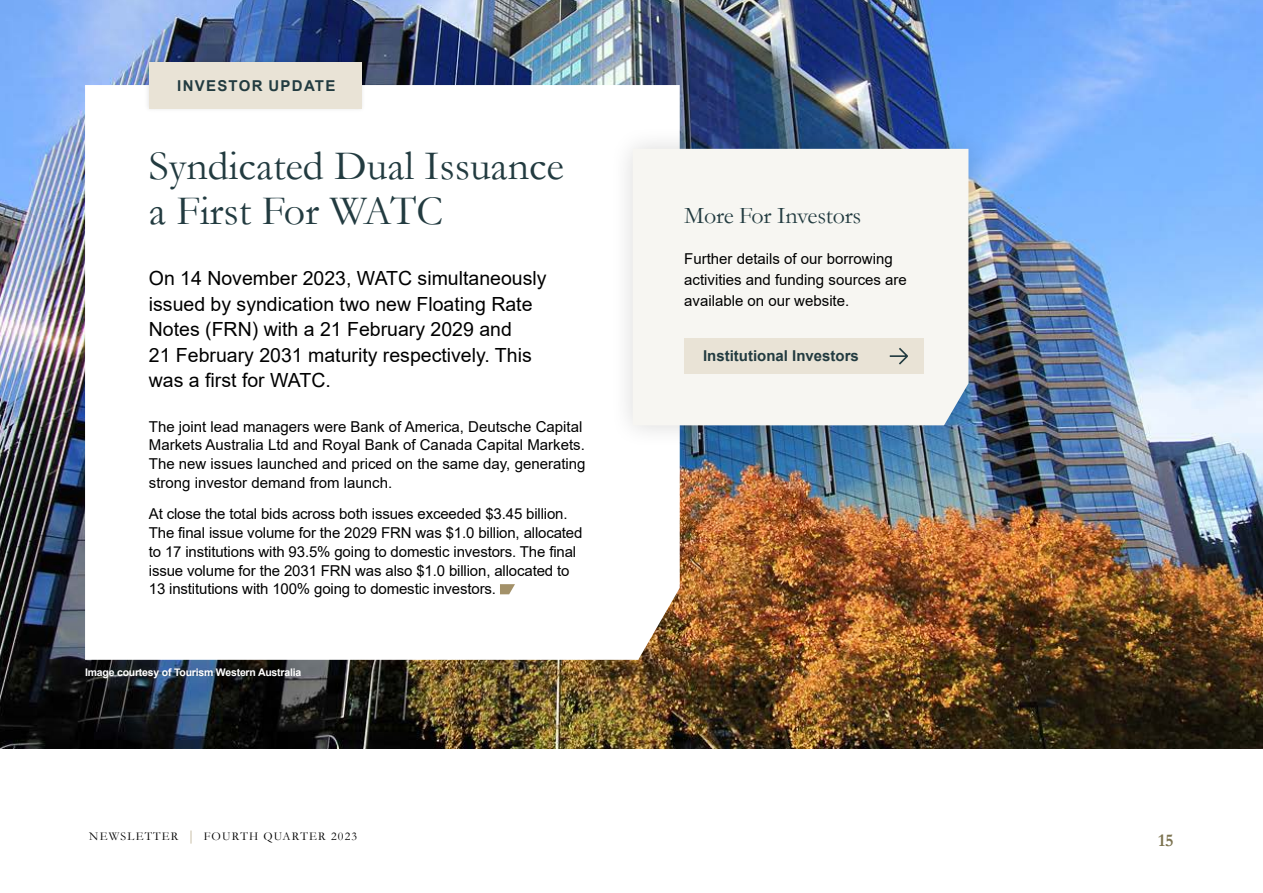
<style>
.page{position:relative;width:1263px;height:893px;background:#fff}
.page>*{position:absolute;margin:0;border:0;box-sizing:border-box;transform-origin:0 0}
.t1{font:42px/45px "Garamond";color:#223b40}
.t2{font:24px "Garamond";letter-spacing:-.01em;color:#223b40}
.t3{font:19.5px/25.5px "Arial";color:#000}
.t4{font:700 18px "Garamond";color:#7c7350}
.t5{font:15px/18.8px "Arial";color:#000}
.t6{font:700 15px "Arial";color:#223b40}
.t7{font:700 15px "Arial";letter-spacing:.085em;color:#223b40}
.t8{font:12px "Garamond";letter-spacing:.1em;color:#000}
.t9{font:700 10.5px "Arial";letter-spacing:-.02em;color:#fff}
.s1{font-size:14.4px;color:#a39169}
</style>
<div class="page">
<img style="left:0;top:0;width:1263px;height:748px">
<svg style="left:85px;top:85px;width:595px;height:575px"></svg>
<div style="left:144px;top:57px;width:222px;height:56px;background:#000;opacity:.1"></div>
<div style="left:149px;top:62px;width:212px;height:46px;background:#e9e3d6"></div>
<svg style="left:500px;top:584px;width:15px;height:10px"></svg>
<div style="left:609px;top:125px;width:383px;height:324px;background:#000;opacity:.15"></div>
<div style="left:633px;top:149px;width:335px;height:276px;background:#f7f6f2"></div>
<div style="left:684px;top:338px;width:240px;height:36px;background:#e9e3d6"></div>
<svg style="left:889px;top:348px;width:19px;height:17px"></svg>
<p class="t7" style="left:177px;top:75px;width:160px">INVESTOR UPDATE</p>
<h1 class="t1" style="left:149px;top:143px;width:417px">Syndicated Dual Issuance a First For WATC</h1>
<h3 class="t3" style="left:149px;top:266px;width:399px">On 14 November 2023, WATC simultaneously issued by syndication two new Floating Rate Notes (FRN) with a 21 February 2029 and<br>21 February 2031 maturity respectively. This was a first for WATC.</h3>
<p class="t5" style="left:149px;top:417px;width:438px">The joint lead managers were Bank of America, Deutsche Capital Markets Australia Ltd and Royal Bank of Canada Capital Markets.<br>The new issues launched and priced on the same day, generating strong investor demand from launch.</p>
<p class="t5" style="left:149px;top:505px;width:435px">At close the total bids across both issues exceeded $3.45 billion.<br>The final issue volume for the 2029 FRN was $1.0 billion, allocated to 17 institutions with 93.5% going to domestic investors. The final issue volume for the 2031 FRN was also $1.0 billion, allocated to 13 institutions with 100% going to domestic investors.</p>
<p class="t9" style="left:85px;top:665px;width:218px">Image courtesy of Tourism Western Australia</p>
<p class="t8" style="left:89px;top:828px;width:269px">NEWSLETTER <span class="s1">|</span> FOURTH QUARTER 2023</p>
<h2 class="t2" style="left:684px;top:199px;width:178px">More For Investors</h2>
<p class="t5" style="left:684px;top:248px;width:224px;line-height:21px">Further details of our borrowing activities and funding sources are available on our website.</p>
<p class="t6" style="left:703px;top:345px;width:157px">Institutional Investors</p>
<p class="t4" style="left:1158px;top:828px;width:17px">15</p>
</div>
